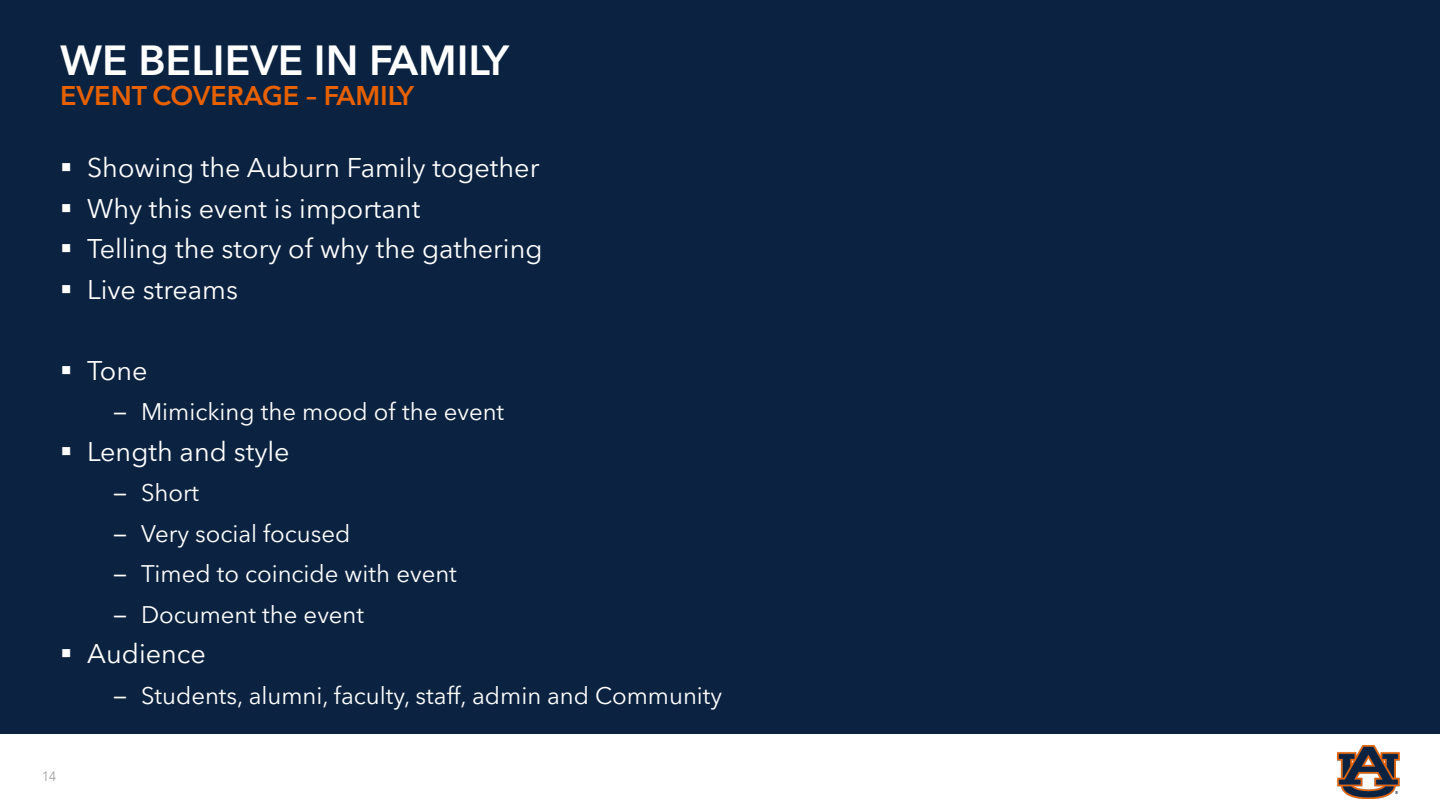
<style>
.page{position:relative;width:1440px;height:810px;background:#fff}
.page>*{position:absolute;margin:0;border:0;box-sizing:border-box;transform-origin:0 0}
.t1{font:600 42px "Avenir Next LT Pro";color:#fff}
.t2{font:27px "Avenir Next LT Pro";color:#fff}
.t3{font:600 27px "Avenir Next LT Pro";color:#e86100}
.t4{font:24px "Avenir Next LT Pro";color:#fff}
.t5{font:300 13.5px "Avenir";color:#999}
.s1{font-family:"Calibri"}
</style>
<div class="page">
<img style="left:1338px;top:745px;width:62px;height:53px">
<div style="left:0;top:0;width:1440px;height:733px;background:#0b2341"></div>
<h1 class="t1" style="left:60px;top:35px;width:450px">WE BELIEVE IN FAMILY</h1>
<p class="t3" style="left:60px;top:79px;width:355px">EVENT COVERAGE – FAMILY</p>
<p class="t2" style="left:60px;top:151px;width:481px">▪ Showing the Auburn Family together</p>
<p class="t2" style="left:60px;top:192px;width:362px">▪ Why this event is important</p>
<p class="t2" style="left:60px;top:232px;width:484px">▪ Telling the story of why the gathering</p>
<p class="t2" style="left:60px;top:273px;width:180px">▪ Live streams</p>
<p class="t2" style="left:60px;top:354px;width:89px">▪ Tone</p>
<p class="t4" style="left:114px;top:397px;width:392px"><span class="s1">–</span> Mimicking the mood of the event</p>
<p class="t2" style="left:60px;top:435px;width:231px">▪ Length and style</p>
<p class="t4" style="left:114px;top:478px;width:87px"><span class="s1">–</span> Short</p>
<p class="t4" style="left:114px;top:519px;width:238px"><span class="s1">–</span> Very social focused</p>
<p class="t4" style="left:114px;top:559px;width:344px"><span class="s1">–</span> Timed to coincide with event</p>
<p class="t4" style="left:114px;top:600px;width:252px"><span class="s1">–</span> Document the event</p>
<p class="t2" style="left:60px;top:637px;width:147px">▪ Audience</p>
<p class="t4" style="left:114px;top:681px;width:610px"><span class="s1">–</span> Students, alumni, faculty, staff, admin and Community</p>
<p class="t5" style="left:42px;top:767px;width:15px">14</p>
</div>
